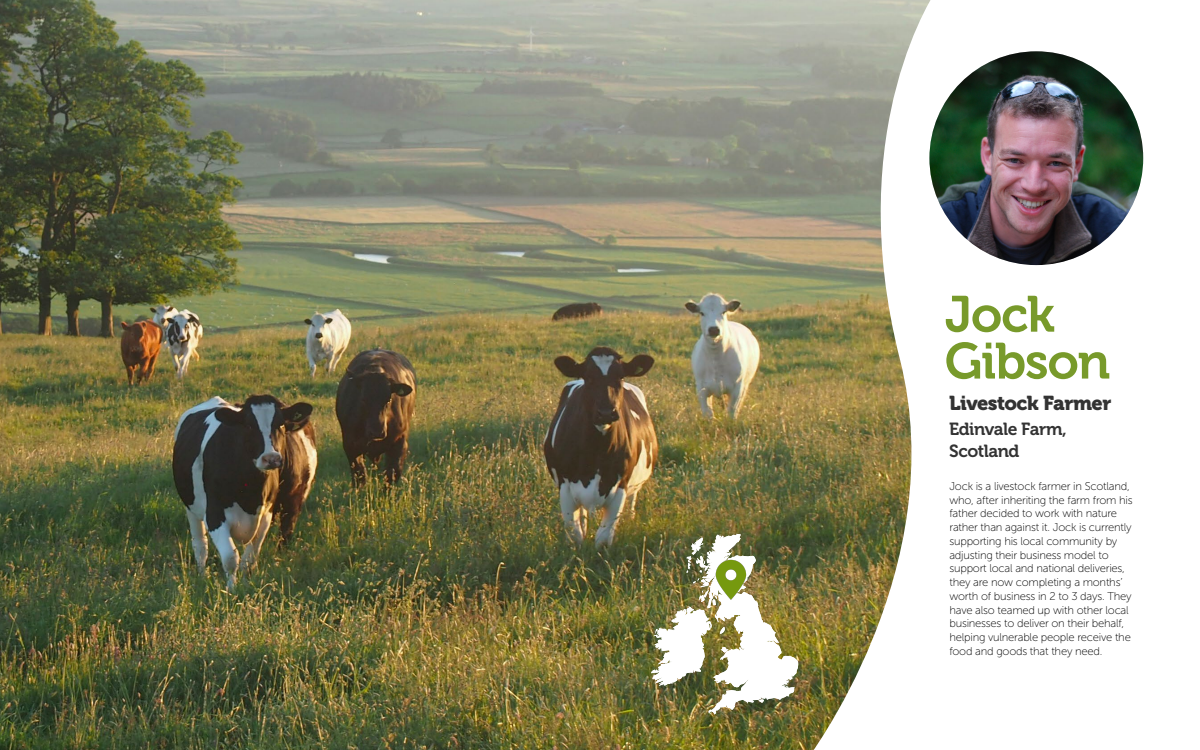
<style>
.page{position:relative;width:1200px;height:750px;background:#fff}
.page>*{position:absolute;margin:0;border:0;box-sizing:border-box;transform-origin:0 0}
.t1{font:50.62px/46.9px "Museo 700";letter-spacing:-.025em;color:#789a2b}
.t2{font:20px "Museo 900";letter-spacing:-.025em;color:#333}
.t3{font:17.5px/22.5px "Museo 700";letter-spacing:-.025em;color:#333}
.t4{font:11.25px/13.8px "Museo Sans 100";letter-spacing:-.02em;color:#000}
</style>
<div class="page">
<img style="left:0;top:0;width:805px;height:750px">
<img style="left:651px;top:534px;width:147px;height:180px">
<svg style="left:805px;top:0;width:339px;height:750px"></svg>
<img style="left:929px;top:51px;width:214px;height:214px;border-radius:107px">
<img style="left:710px;top:554px;width:43px;height:51px">
<h1 class="t1" style="left:945px;top:291px;width:167px">Jock<br>Gibson</h1>
<h2 class="t2" style="left:949px;top:392px;width:164px">Livestock Farmer</h2>
<h3 class="t3" style="left:949px;top:418px;width:119px">Edinvale Farm,<br>Scotland</h3>
<p class="t4" style="left:949px;top:479px;width:185px">Jock is a livestock farmer in Scotland, who, after inheriting the farm from his father decided to work with nature rather than against it. Jock is currently supporting his local community by adjusting their business model to support local and national deliveries, they are now completing a months’ worth of business in 2 to 3 days. They have also teamed up with other local businesses to deliver on their behalf, helping vulnerable people receive the food and goods that they need.</p>
</div>
